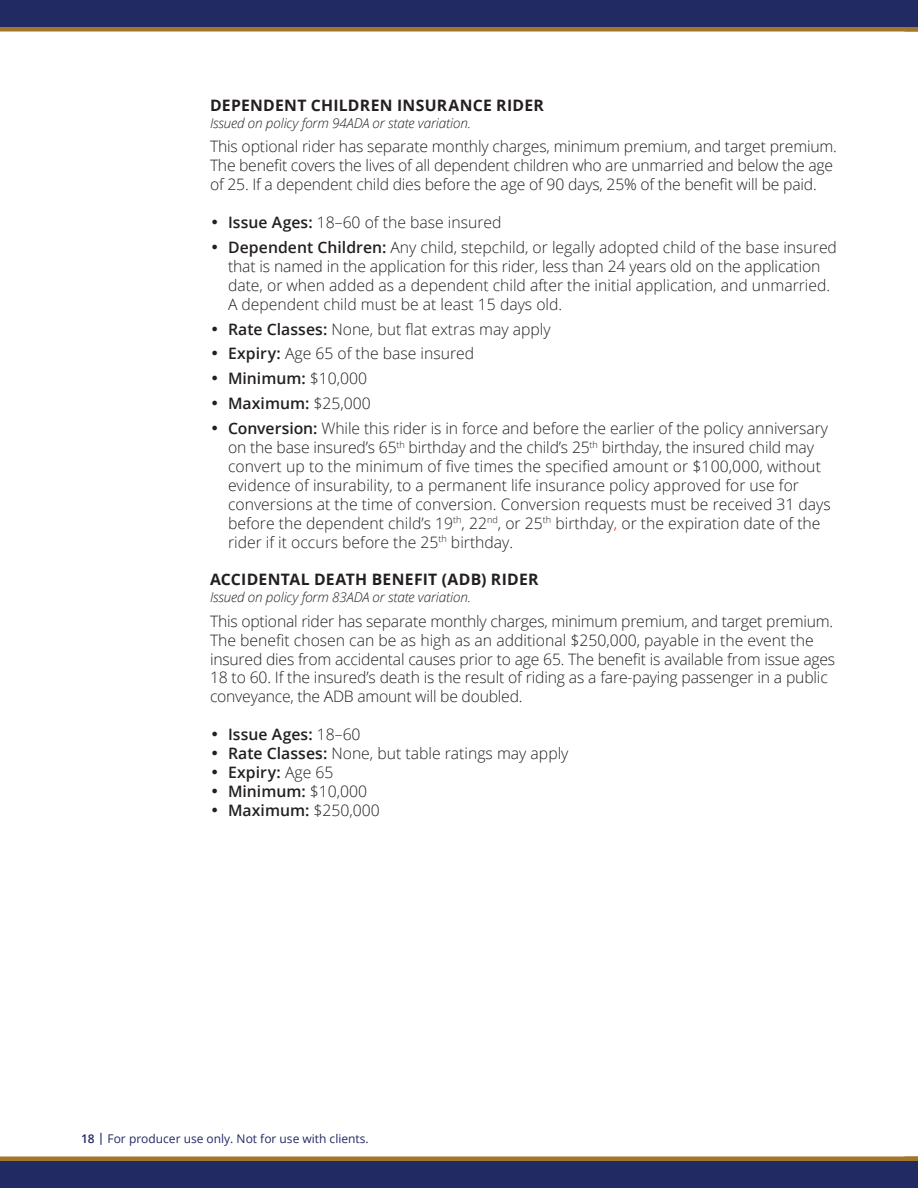
<style>
.page{position:relative;width:918px;height:1188px;background:#fff}
.page>*{position:absolute;margin:0;border:0;box-sizing:border-box;transform-origin:0 0}
.t1{font:300 15.75px/18.9px "Open Sans";letter-spacing:-.005em;color:#231f20}
.t2{font:600 15.75px "Open Sans";color:#231f20}
.t3{font:700 15.75px "Open Sans";letter-spacing:.015em;color:#231f20}
.t4{font:italic 300 13.5px "Open Sans";letter-spacing:-.01em;color:#231f20}
.t5{font:12px "Open Sans";color:#222a64}
.s1{font-family:"Futura BT";font-weight:500;font-style:italic}
.s2{font-weight:600}
.s3{font-weight:300}
.s4{color:#f00}
</style>
<div class="page">
<div style="left:0;top:0;width:918px;height:27px;background:#222a64"></div>
<div style="left:0;top:27px;width:918px;height:5px;background:#a2762b"></div>
<div style="left:0;top:1161px;width:918px;height:27px;background:#222a64"></div>
<div style="left:0;top:1156px;width:918px;height:5px;background:#a2762b"></div>
<p class="t3" style="left:210px;top:94px;width:335px">DEPENDENT CHILDREN INSURANCE RIDER</p>
<p class="t4" style="left:210px;top:113px;width:263px">Issued on policy form 94ADA or state variation.</p>
<p class="t1" style="left:210px;top:137px;width:629px">This optional rider has separate monthly charges, minimum premium, and target premium.<br>The benefit covers the lives of all dependent children who are unmarried and below the age of 25. If a dependent child dies before the age of 90 days, 25% of the benefit will be paid.</p>
<p class="t1" style="left:210px;top:212px;width:293px"><span class="s1">•</span> <span class="s2">Issue Ages:</span> 18–60 of the base insured</p>
<p class="t1" style="left:228px;top:237px;width:611px;text-indent:-18px"><span class="s1">•</span> <span class="s2">Dependent Children:</span> Any child, stepchild, or legally adopted child of the base insured that is named in the application for this rider, less than 24 years old on the application date, or when added as a dependent child after the initial application, and unmarried.<br>A dependent child must be at least 15 days old.</p>
<p class="t1" style="left:210px;top:319px;width:342px"><span class="s1">•</span> <span class="s2">Rate Classes:</span> None, but flat extras may apply</p>
<p class="t1" style="left:210px;top:344px;width:266px"><span class="s1">•</span> <span class="s2">Expiry:</span> Age 65 of the base insured</p>
<p class="t2" style="left:210px;top:368px;width:159px"><span class="s1">•</span> Minimum: <span class="s3">$10,000</span></p>
<p class="t2" style="left:210px;top:393px;width:162px"><span class="s1">•</span> Maximum: <span class="s3">$25,000</span></p>
<p class="t1" style="left:228px;top:419px;width:604px;text-indent:-18px"><span class="s1">•</span> <span class="s2">Conversion:</span> While this rider is in force and before the earlier of the policy anniversary on the base insured’s 65<sup>th</sup> birthday and the child’s 25<sup>th</sup> birthday, the insured child may convert up to the minimum of five times the specified amount or $100,000, without evidence of insurability, to a permanent life insurance policy approved for use for conversions at the time of conversion. Conversion requests must be received 31 days before the dependent child’s 19<sup>th</sup>, 22<sup>nd</sup>, or 25<sup>th</sup> birthday<span class="s4">,</span> or the expiration date of the rider if it occurs before the 25<sup>th</sup> birthday.</p>
<p class="t3" style="left:210px;top:569px;width:330px">ACCIDENTAL DEATH BENEFIT (ADB) RIDER</p>
<p class="t4" style="left:210px;top:588px;width:263px">Issued on policy form 83ADA or state variation.</p>
<p class="t1" style="left:210px;top:611px;width:627px">This optional rider has separate monthly charges, minimum premium, and target premium.<br>The benefit chosen can be as high as an additional $250,000, payable in the event the insured dies from accidental causes prior to age 65. The benefit is available from issue ages 18 to 60. If the insured’s death is the result of riding as a fare-paying passenger in a public conveyance, the ADB amount will be doubled.</p>
<p class="t2" style="left:210px;top:724px;width:152px"><span class="s1">•</span> Issue Ages: <span class="s3">18–60</span></p>
<p class="t1" style="left:210px;top:743px;width:360px"><span class="s1">•</span> <span class="s2">Rate Classes:</span> None, but table ratings may apply</p>
<p class="t2" style="left:210px;top:761px;width:125px"><span class="s1">•</span> Expiry: <span class="s3">Age 65</span></p>
<p class="t2" style="left:210px;top:780px;width:159px"><span class="s1">•</span> Minimum: <span class="s3">$10,000</span></p>
<p class="t2" style="left:210px;top:799px;width:171px"><span class="s1">•</span> Maximum: <span class="s3">$250,000</span></p>
<p class="t5" style="left:81px;top:1131px;width:289px"><span class="s2">18 |</span> For producer use only. Not for use with clients.</p>
</div>
